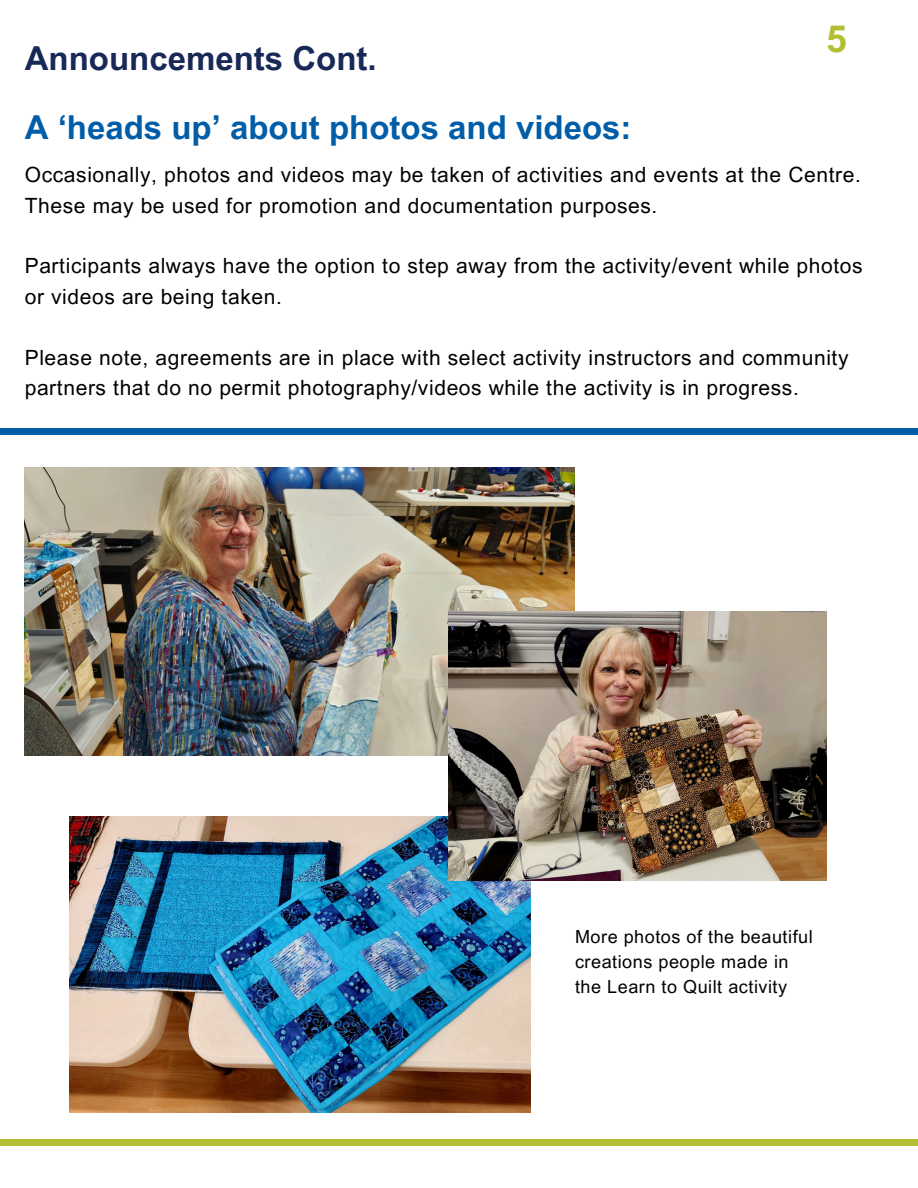
<style>
.page{position:relative;width:918px;height:1188px;background:#fff}
.page>*{position:absolute;margin:0;border:0;box-sizing:border-box;transform-origin:0 0}
.t1{font:700 37.5px "Arial MT Pro";color:#b3be35}
.t2{font:700 33px "Arial MT Pro";color:#005da8}
.t3{font:700 33px "Arial MT Pro";color:#182857}
.t4{font:21px/30.3px "Arial MT Pro";letter-spacing:.03em;color:#000}
.t5{font:18px/24.8px "Arial MT Pro";letter-spacing:.03em;color:#000}
</style>
<div class="page">
<div style="left:0;top:1140px;width:918px;height:5px;background:#b3be35"></div>
<div style="left:0;top:428px;width:918px;height:6px;background:#005da8"></div>
<img style="left:25px;top:468px;width:550px;height:288px">
<img style="left:70px;top:816px;width:460px;height:296px">
<img style="left:448px;top:612px;width:378px;height:269px">
<h2 class="t3" style="left:25px;top:46px;width:353px">Announcements Cont.</h2>
<h2 class="t2" style="left:25px;top:115px;width:608px">A ‘heads up’ about photos and videos:</h2>
<h1 class="t1" style="left:826px;top:24px;width:22px">5</h1>
<p class="t4" style="left:25px;top:162px;width:838px">Occasionally, photos and videos may be taken of activities and events at the Centre.<br>These may be used for promotion and documentation purposes.</p>
<p class="t4" style="left:25px;top:254px;width:840px">Participants always have the option to step away from the activity/event while photos or videos are being taken.</p>
<p class="t4" style="left:25px;top:345px;width:825px">Please note, agreements are in place with select activity instructors and community partners that do no permit photography/videos while the activity is in progress.</p>
<p class="t5" style="left:575px;top:927px;width:239px">More photos of the beautiful creations people made in the Learn to Quilt activity</p>
</div>
